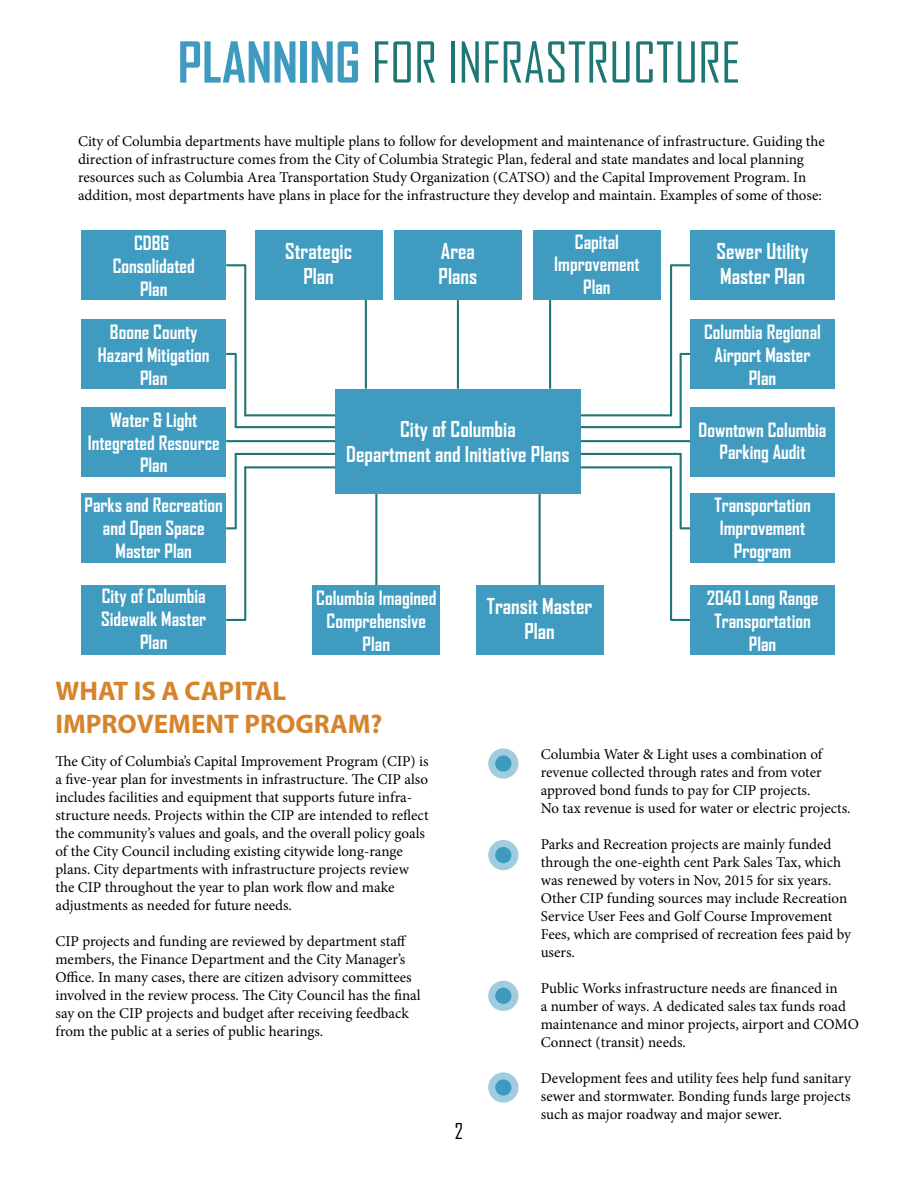
<style>
.page{position:relative;width:918px;height:1188px;background:#fff}
.page>*{position:absolute;margin:0;border:0;box-sizing:border-box;transform-origin:0 0}
.t1{font:54px "Agency FB";color:#1e7775}
.t2{font:700 27px/32.4px "Myriad Pro";color:#d6842c}
.t3{font:700 21px/25.2px "Agency FB";color:#fff;text-align:center}
.t4{font:21px "Agency FB";color:#000}
.t5{font:700 19.05px "Agency FB";color:#fff}
.t6{font:700 18.9px/22.6px "Agency FB";color:#fff;text-align:center}
.t7{font:15px/18px "Minion Pro";color:#000}
.s1{font-weight:700;color:#3f9ac0}
</style>
<div class="page">
<svg style="left:488px;top:748px;width:30px;height:31px"></svg>
<div style="left:495px;top:755px;width:16px;height:17px;background:#3f9ac0;border-radius:50%"></div>
<svg style="left:488px;top:840px;width:30px;height:30px"></svg>
<div style="left:495px;top:847px;width:16px;height:16px;background:#3f9ac0;border-radius:50%"></div>
<svg style="left:488px;top:981px;width:30px;height:30px"></svg>
<div style="left:495px;top:988px;width:16px;height:16px;background:#3f9ac0;border-radius:50%"></div>
<svg style="left:488px;top:1072px;width:30px;height:31px"></svg>
<div style="left:495px;top:1079px;width:16px;height:17px;background:#3f9ac0;border-radius:50%"></div>
<div style="left:255px;top:230px;width:127px;height:70px;background:#409bc0"></div>
<div style="left:394px;top:230px;width:128px;height:70px;background:#409bc0"></div>
<div style="left:313px;top:585px;width:127px;height:70px;background:#409bc0"></div>
<div style="left:533px;top:230px;width:128px;height:70px;background:#409bc0"></div>
<div style="left:476px;top:585px;width:127px;height:70px;background:#409bc0"></div>
<div style="left:690px;top:230px;width:145px;height:70px;background:#409bc0"></div>
<div style="left:690px;top:319px;width:145px;height:70px;background:#409bc0"></div>
<div style="left:690px;top:407px;width:145px;height:70px;background:#409bc0"></div>
<div style="left:690px;top:494px;width:145px;height:69px;background:#409bc0"></div>
<div style="left:690px;top:585px;width:145px;height:70px;background:#409bc0"></div>
<div style="left:81px;top:319px;width:145px;height:70px;background:#409bc0"></div>
<div style="left:81px;top:407px;width:145px;height:70px;background:#409bc0"></div>
<div style="left:81px;top:494px;width:145px;height:69px;background:#409bc0"></div>
<div style="left:81px;top:585px;width:145px;height:70px;background:#409bc0"></div>
<div style="left:81px;top:230px;width:145px;height:70px;background:#409bc0"></div>
<hr style="left:457px;top:300px;width:2px;height:89px;background:#1e7775">
<hr style="left:539px;top:494px;width:2px;height:91px;background:#1e7775">
<hr style="left:375px;top:494px;width:2px;height:91px;background:#1e7775">
<hr style="left:549px;top:300px;width:2px;height:89px;background:#1e7775">
<hr style="left:365px;top:300px;width:2px;height:89px;background:#1e7775">
<hr style="left:581px;top:440px;width:109px;height:2px;background:#1e7775">
<hr style="left:581px;top:414px;width:90px;height:2px;background:#1e7775">
<hr style="left:581px;top:426px;width:100px;height:2px;background:#1e7775">
<hr style="left:581px;top:466px;width:90px;height:2px;background:#1e7775">
<hr style="left:581px;top:453px;width:100px;height:2px;background:#1e7775">
<hr style="left:670px;top:265px;width:2px;height:150px;background:#1e7775">
<hr style="left:670px;top:467px;width:2px;height:153px;background:#1e7775">
<hr style="left:680px;top:354px;width:2px;height:73px;background:#1e7775">
<hr style="left:680px;top:454px;width:2px;height:74px;background:#1e7775">
<svg style="left:681px;top:353px;width:9px;height:2px"></svg>
<svg style="left:671px;top:264px;width:19px;height:2px"></svg>
<svg style="left:671px;top:619px;width:19px;height:2px"></svg>
<svg style="left:681px;top:527px;width:9px;height:2px"></svg>
<hr style="left:226px;top:440px;width:110px;height:2px;background:#1e7775">
<hr style="left:245px;top:414px;width:91px;height:2px;background:#1e7775">
<hr style="left:236px;top:426px;width:100px;height:2px;background:#1e7775">
<hr style="left:245px;top:466px;width:91px;height:2px;background:#1e7775">
<hr style="left:236px;top:453px;width:100px;height:2px;background:#1e7775">
<hr style="left:244px;top:265px;width:2px;height:150px;background:#1e7775">
<hr style="left:244px;top:467px;width:2px;height:153px;background:#1e7775">
<hr style="left:235px;top:354px;width:2px;height:73px;background:#1e7775">
<hr style="left:235px;top:454px;width:2px;height:74px;background:#1e7775">
<svg style="left:226px;top:353px;width:10px;height:2px"></svg>
<svg style="left:226px;top:264px;width:19px;height:2px"></svg>
<svg style="left:226px;top:619px;width:19px;height:2px"></svg>
<svg style="left:226px;top:527px;width:10px;height:2px"></svg>
<div style="left:335px;top:389px;width:246px;height:105px;background:#409bc0"></div>
<h1 class="t1" style="left:178px;top:29px;width:564px"><span class="s1">PLANNING</span> FOR INFRASTRUCTURE</h1>
<p class="t7" style="left:78px;top:133px;width:748px">City of Columbia departments have multiple plans to follow for development and maintenance of infrastructure. Guiding the direction of infrastructure comes from the City of Columbia Strategic Plan, federal and state mandates and local planning resources such as Columbia Area Transportation Study Organization (CATSO) and the Capital Improvement Program. In addition, most departments have plans in place for the infrastructure they develop and maintain. Examples of some of those:</p>
<p class="t6" style="left:554px;top:230px;width:87px">Capital<br>Improvement<br>Plan</p>
<p class="t6" style="left:113px;top:231px;width:84px">CDBG<br>Consolidated<br>Plan</p>
<p class="t6" style="left:98px;top:320px;width:113px">Boone County<br>Hazard Mitigation<br>Plan</p>
<p class="t6" style="left:88px;top:408px;width:134px">Water &amp; Light<br>Integrated Resource<br>Plan</p>
<h3 class="t3" style="left:285px;top:238px;width:68px">Strategic<br>Plan</h3>
<h3 class="t3" style="left:439px;top:238px;width:40px;text-align:left">Area<br>Plans</h3>
<h3 class="t3" style="left:717px;top:238px;width:93px;text-align:left">Sewer Utility<br>Master Plan</h3>
<p class="t6" style="left:704px;top:320px;width:118px">Columbia Regional<br>Airport Master<br>Plan</p>
<p class="t6" style="left:699px;top:418px;width:129px">Downtown Columbia<br>Parking Audit</p>
<p class="t6" style="left:714px;top:493px;width:98px">Transportation<br>Improvement<br>Program</p>
<p class="t6" style="left:707px;top:587px;width:113px">2040 Long Range<br>Transportation<br>Plan</p>
<h3 class="t3" style="left:346px;top:416px;width:225px">City of Columbia<br>Department and Initiative Plans</h3>
<p class="t6" style="left:85px;top:493px;width:140px">Parks and Recreation and Open Space<br>Master Plan</p>
<p class="t6" style="left:101px;top:584px;width:107px">City of Columbia<br>Sidewalk Master<br>Plan</p>
<p class="t6" style="left:316px;top:587px;width:122px">Columbia Imagined<br>Comprehensive<br>Plan</p>
<h3 class="t3" style="left:487px;top:593px;width:107px">Transit Master<br>Plan</h3>
<p class="t5" style="left:362px;top:641px;width:29px">Plan</p>
<p class="t5" style="left:753px;top:641px;width:29px">Plan</p>
<h2 class="t2" style="left:55px;top:674px;width:329px">WHAT IS A CAPITAL<br>IMPROVEMENT PROGRAM?</h2>
<p class="t7" style="left:55px;top:752px;width:375px">The City of Columbia’s Capital Improvement Program (CIP) is a five-year plan for investments in infrastructure. The CIP also includes facilities and equipment that supports future infra&shy;structure needs. Projects within the CIP are intended to reflect the community’s values and goals, and the overall policy goals of the City Council including existing citywide long-range plans. City departments with infrastructure projects review the CIP throughout the year to plan work flow and make adjustments as needed for future needs.</p>
<p class="t7" style="left:55px;top:932px;width:367px">CIP projects and funding are reviewed by department staff members, the Finance Department and the City Manager’s Office. In many cases, there are citizen advisory committees involved in the review process. The City Council has the final say on the CIP projects and budget after receiving feedback from the public at a series of public hearings.</p>
<p class="t7" style="left:541px;top:745px;width:312px">Columbia Water &amp; Light uses a combination of revenue collected through rates and from voter approved bond funds to pay for CIP projects.<br>No tax revenue is used for water or electric projects.</p>
<p class="t7" style="left:541px;top:835px;width:312px">Parks and Recreation projects are mainly funded through the one-eighth cent Park Sales Tax, which was renewed by voters in Nov, 2015 for six years.<br>Other CIP funding sources may include Recreation Service User Fees and Golf Course Improvement Fees, which are comprised of recreation fees paid by users.</p>
<p class="t7" style="left:541px;top:979px;width:320px">Public Works infrastructure needs are financed in<br>a number of ways. A dedicated sales tax funds road maintenance and minor projects, airport and COMO Connect (transit) needs.</p>
<p class="t7" style="left:541px;top:1069px;width:312px;text-align:justify">Development fees and utility fees help fund sanitary sewer and stormwater. Bonding funds large projects such as major roadway and major sewer.</p>
<h3 class="t4" style="left:455px;top:1119px;width:10px">2</h3>
</div>
